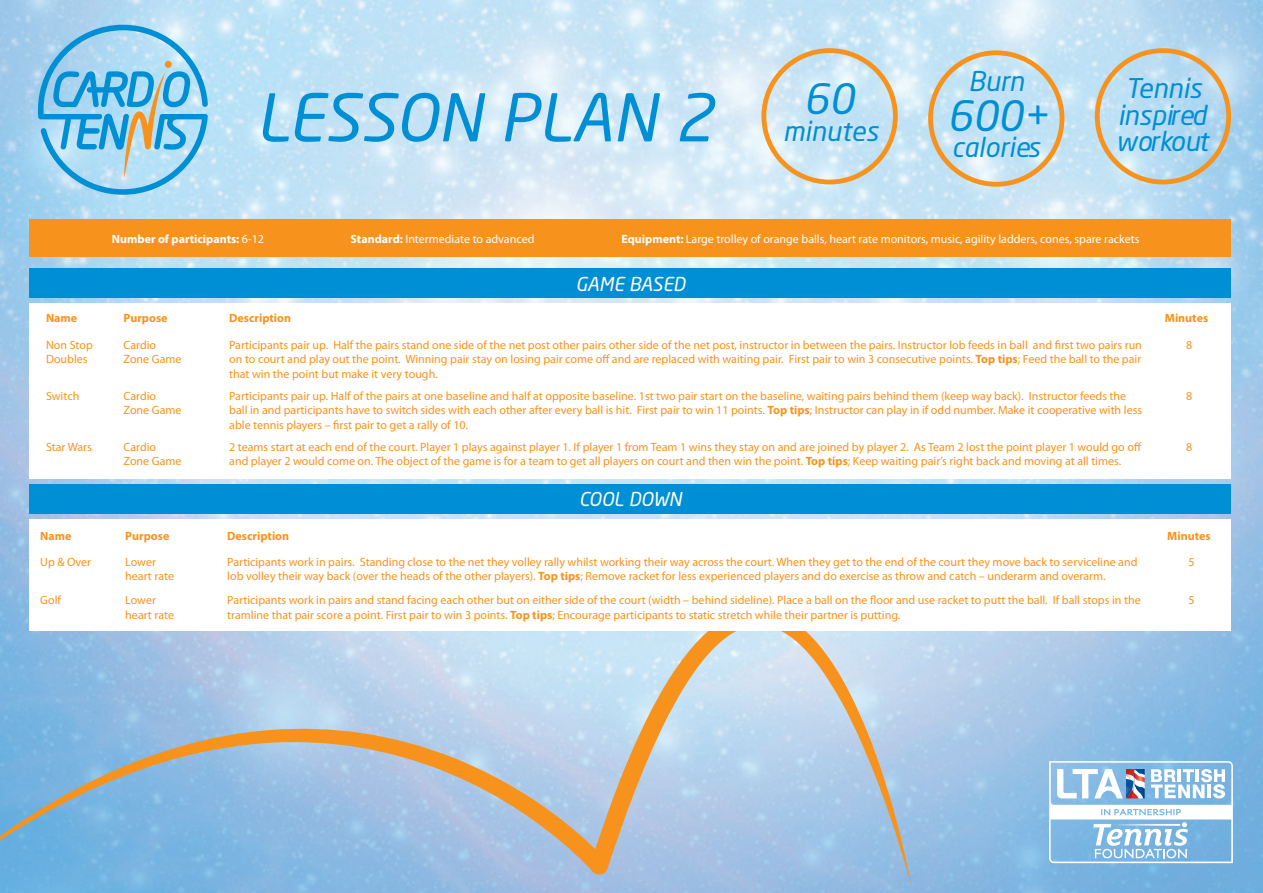
<style>
.page{position:relative;width:1263px;height:893px;background:#fff}
.page>*{position:absolute;margin:0;border:0;box-sizing:border-box;transform-origin:0 0}
.t1{font:italic 64.8px "Neo Sans Std";color:#008fd5}
.t2{font:italic 41.4px "Neo Sans Std";color:#008fd5}
.t3{font:italic 26.85px/26.8px "Neo Sans Std";color:#008fd5;text-align:center}
.t4{font:italic 18.9px "Neo Sans Std";color:#fff}
.t5{font:12px/14.4px "Myriad Pro";color:#f7931d}
.t6{font:12px "Myriad Pro";color:#fff}
.t7{font:700 12px "Myriad Pro";color:#f7931d}
.t8{font:700 12px "Myriad Pro";color:#fff}
.s1{font-weight:400}
.s2{font-weight:700}
</style>
<div class="page">
<img style="left:0;top:0;width:1263px;height:893px">
<svg style="left:38px;top:25px;width:170px;height:170px;background:#8bc8e7"></svg>
<svg style="left:1049px;top:761px;width:184px;height:102px"></svg>
<svg style="left:1111px;top:824px;width:69px;height:2px"></svg>
<svg style="left:0;top:610px;width:911px;height:275px;background:#aac4da"></svg>
<div style="left:30px;top:303px;width:1201px;height:175px;background:#fff"></div>
<div style="left:30px;top:519px;width:1201px;height:112px;background:#fff"></div>
<div style="left:30px;top:268px;width:1201px;height:30px;background:#008fd5"></div>
<div style="left:30px;top:484px;width:1201px;height:30px;background:#008fd5"></div>
<div style="left:761px;top:48px;width:137px;height:136px;border:5px solid #f7931d;border-radius:50%"></div>
<div style="left:928px;top:50px;width:136px;height:137px;border:5px solid #f7931d;border-radius:50%"></div>
<div style="left:1095px;top:48px;width:136px;height:136px;border:5px solid #f7931d;border-radius:50%"></div>
<div style="left:30px;top:219px;width:1201px;height:38px;background:#f7931d"></div>
<h1 class="t1" style="left:256px;top:78px;width:459px">LESSON PLAN 2</h1>
<h2 class="t2" style="left:804px;top:73px;width:52px">60</h2>
<h3 class="t3" style="left:783px;top:117px;width:97px">minutes</h3>
<h3 class="t3" style="left:968px;top:68px;width:57px">Burn</h3>
<h2 class="t2" style="left:948px;top:90px;width:101px">600+</h2>
<h3 class="t3" style="left:952px;top:134px;width:90px">calories</h3>
<h3 class="t3" style="left:1116px;top:74px;width:94px">Tennis inspired workout</h3>
<p class="t8" style="left:112px;top:231px;width:154px">Number of participants: <span class="s1">6-12</span></p>
<p class="t6" style="left:350px;top:231px;width:185px"><span class="s2">Standard:</span> Intermediate to advanced</p>
<p class="t6" style="left:621px;top:231px;width:520px"><span class="s2">Equipment:</span> Large trolley of orange balls, heart rate monitors, music, agility ladders, cones, spare rackets</p>
<h3 class="t4" style="left:576px;top:272px;width:111px">GAME BASED</h3>
<p class="t7" style="left:46px;top:310px;width:33px">Name</p>
<p class="t7" style="left:124px;top:310px;width:46px">Purpose</p>
<p class="t7" style="left:229px;top:310px;width:63px">Description</p>
<p class="t7" style="left:1165px;top:310px;width:45px">Minutes</p>
<p class="t5" style="left:46px;top:337px;width:48px">Non Stop<br>Doubles</p>
<p class="t5" style="left:124px;top:337px;width:59px">Cardio<br>Zone Game</p>
<p class="t5" style="left:229px;top:337px;width:914px;text-align:justify">Participants pair up. Half the pairs stand one side of the net post other pairs other side of the net post, instructor in between the pairs. Instructor lob feeds in ball and first two pairs run on to court and play out the point. Winning pair stay on losing pair come off and are replaced with waiting pair. First pair to win 3 consecutive points. <span class="s2">Top tips</span>; Feed the ball to the pair that win the point but make it very tough.</p>
<p class="t5" style="left:1186px;top:337px;width:8px">8</p>
<p class="t5" style="left:46px;top:388px;width:35px">Switch</p>
<p class="t5" style="left:124px;top:388px;width:59px">Cardio<br>Zone Game</p>
<p class="t5" style="left:229px;top:388px;width:914px">Participants pair up. Half of the pairs at one baseline and half at opposite baseline. 1st two pair start on the baseline, waiting pairs behind them (keep way back). Instructor feeds the ball in and participants have to switch sides with each other after every ball is hit. First pair to win 11 points. <span class="s2">Top tips</span>; Instructor can play in if odd number. Make it cooperative with less able tennis players – first pair to get a rally of 10.</p>
<p class="t5" style="left:1186px;top:388px;width:8px">8</p>
<p class="t5" style="left:46px;top:439px;width:47px">Star Wars</p>
<p class="t5" style="left:124px;top:439px;width:59px">Cardio<br>Zone Game</p>
<p class="t5" style="left:229px;top:439px;width:914px">2 teams start at each end of the court. Player 1 plays against player 1. If player 1 from Team 1 wins they stay on and are joined by player 2. As Team 2 lost the point player 1 would go off and player 2 would come on. The object of the game is for a team to get all players on court and then win the point. <span class="s2">Top tips</span>; Keep waiting pair’s right back and moving at all times.</p>
<p class="t5" style="left:1186px;top:439px;width:8px">8</p>
<h3 class="t4" style="left:579px;top:487px;width:104px">COOL DOWN</h3>
<p class="t7" style="left:40px;top:528px;width:33px">Name</p>
<p class="t7" style="left:125px;top:528px;width:46px">Purpose</p>
<p class="t7" style="left:227px;top:528px;width:63px">Description</p>
<p class="t7" style="left:1167px;top:528px;width:45px">Minutes</p>
<p class="t5" style="left:40px;top:555px;width:52px">Up &amp; Over</p>
<p class="t5" style="left:125px;top:555px;width:50px">Lower heart rate</p>
<p class="t5" style="left:227px;top:555px;width:912px">Participants work in pairs. Standing close to the net they volley rally whilst working their way across the court. When they get to the end of the court they move back to serviceline and lob volley their way back (over the heads of the other players). <span class="s2">Top tips</span>; Remove racket for less experienced players and do exercise as throw and catch – underarm and overarm.</p>
<p class="t5" style="left:1188px;top:555px;width:8px">5</p>
<p class="t5" style="left:40px;top:593px;width:22px">Golf</p>
<p class="t5" style="left:125px;top:593px;width:50px">Lower heart rate</p>
<p class="t5" style="left:227px;top:593px;width:915px">Participants work in pairs and stand facing each other but on either side of the court (width – behind sideline). Place a ball on the floor and use racket to putt the ball. If ball stops in the tramline that pair score a point. First pair to win 3 points. <span class="s2">Top tips</span>; Encourage participants to static stretch while their partner is putting.</p>
<p class="t5" style="left:1188px;top:593px;width:8px">5</p>
</div>
